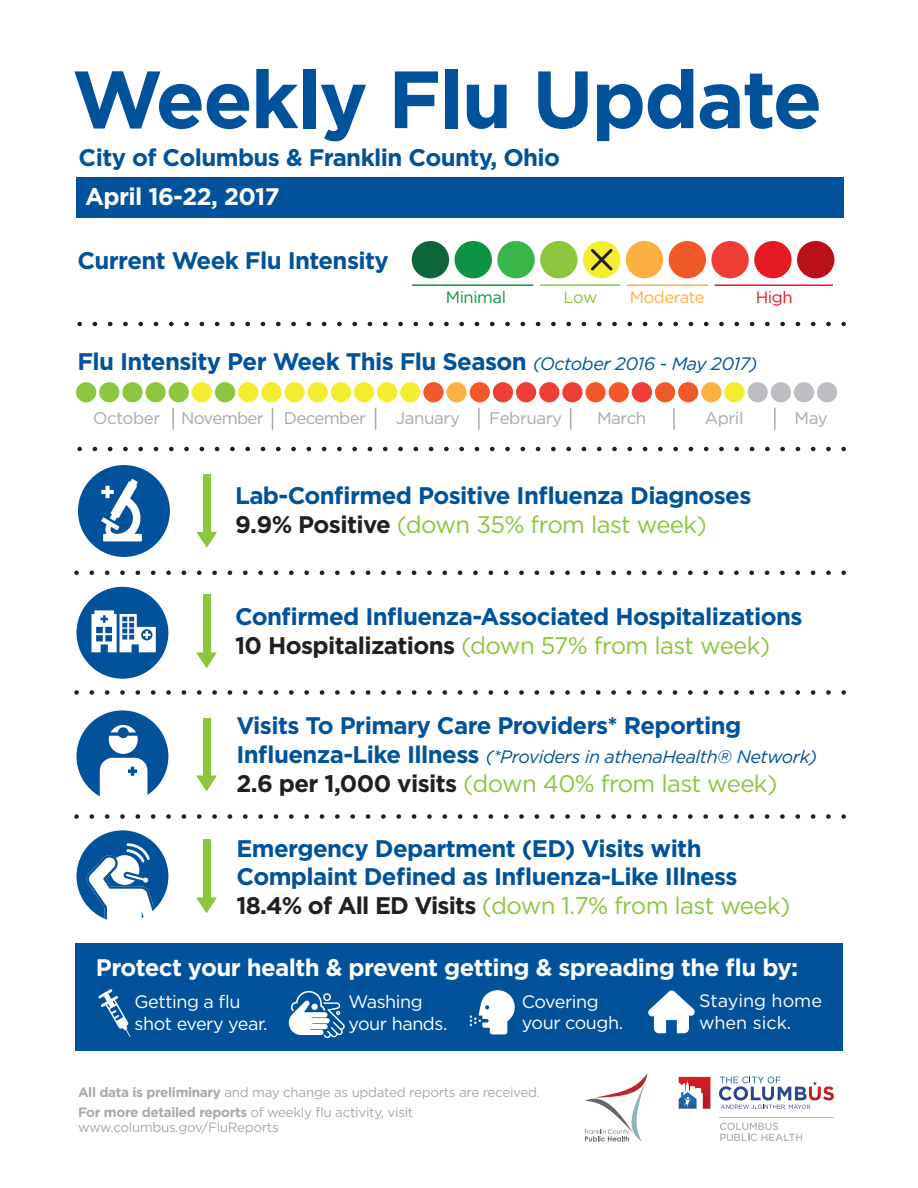
<style>
.page{position:relative;width:918px;height:1188px;background:#fff}
.page>*{position:absolute;margin:0;border:0;box-sizing:border-box;transform-origin:0 0}
.t1{font:700 81px "Gotham";letter-spacing:-.025em;color:#01529a}
.t2{font:700 24px/28.8px "Gotham";letter-spacing:-.025em;color:#01529a}
.t3{font:700 24px "Gotham";letter-spacing:-.025em;color:#fff}
.t4{font:24px "Gotham";letter-spacing:-.025em;color:#8bc63e}
.t5{font:18px/21.6px "Gotham";letter-spacing:-.025em;color:#fff}
.t6{font:italic 18px "Gotham";letter-spacing:-.025em;color:#01529a}
.t7{font:18px/21.6px "Gotham";color:#fff}
.t8{font:16.95px "Gotham";letter-spacing:-.025em;color:#a8a9ad}
.t9{font:16.5px "Gotham";letter-spacing:-.025em;color:#fbb03f}
.t10{font:16.5px "Gotham";letter-spacing:-.025em;color:#0d9344}
.t11{font:16.5px "Gotham";color:#e51a23}
.t12{font:16.5px "Gotham";color:#8bc63e}
.t13{font:13.5px/19.5px "Gotham";letter-spacing:-.025em;color:#a8a9ad}
.s1{font-weight:400;font-style:italic;font-size:18px}
.s2{color:#231f20}
.s3{font-weight:400;color:#8bc63e}
.s4{font-weight:700;font-style:normal;font-size:24px}
.s5{font-weight:700;color:#231f20}
.s6{font-weight:700}
</style>
<div class="page">
<div style="left:203px;top:718px;width:7px;height:60px;background:#8bc63e"></div>
<div style="left:76px;top:177px;width:768px;height:41px;background:#01529a"></div>
<div style="left:78px;top:465px;width:92px;height:92px;background:#01529a;border-radius:50%"></div>
<div style="left:76px;top:587px;width:92px;height:92px;background:#01529a;border-radius:50%"></div>
<div style="left:76px;top:710px;width:92px;height:92px;background:#01529a;border-radius:50%"></div>
<svg style="left:92px;top:571px;width:739px;height:4px"></svg>
<svg style="left:92px;top:690px;width:739px;height:5px"></svg>
<div style="left:76px;top:382px;width:20px;height:20px;background:#8bc63e;border-radius:50%"></div>
<div style="left:99px;top:382px;width:20px;height:20px;background:#8bc63e;border-radius:50%"></div>
<div style="left:122px;top:382px;width:21px;height:20px;background:#8bc63e;border-radius:50%"></div>
<div style="left:145px;top:382px;width:21px;height:20px;background:#8bc63e;border-radius:50%"></div>
<div style="left:169px;top:382px;width:20px;height:20px;background:#8bc63e;border-radius:50%"></div>
<div style="left:192px;top:382px;width:20px;height:20px;background:#f4ed2f;border-radius:50%"></div>
<div style="left:215px;top:382px;width:20px;height:20px;background:#8bc63e;border-radius:50%"></div>
<div style="left:238px;top:382px;width:20px;height:20px;background:#f4ed2f;border-radius:50%"></div>
<div style="left:261px;top:382px;width:20px;height:20px;background:#f4ed2f;border-radius:50%"></div>
<div style="left:284px;top:382px;width:21px;height:20px;background:#f4ed2f;border-radius:50%"></div>
<div style="left:308px;top:382px;width:20px;height:20px;background:#f4ed2f;border-radius:50%"></div>
<div style="left:331px;top:382px;width:20px;height:20px;background:#f4ed2f;border-radius:50%"></div>
<div style="left:354px;top:382px;width:20px;height:20px;background:#f4ed2f;border-radius:50%"></div>
<div style="left:377px;top:382px;width:20px;height:20px;background:#f4ed2f;border-radius:50%"></div>
<div style="left:400px;top:382px;width:20px;height:20px;background:#f4ed2f;border-radius:50%"></div>
<div style="left:423px;top:382px;width:21px;height:20px;background:#f15929;border-radius:50%"></div>
<div style="left:447px;top:382px;width:20px;height:20px;background:#fbb03f;border-radius:50%"></div>
<div style="left:470px;top:382px;width:20px;height:20px;background:#f15929;border-radius:50%"></div>
<div style="left:493px;top:382px;width:20px;height:20px;background:#ee3e35;border-radius:50%"></div>
<div style="left:516px;top:382px;width:20px;height:20px;background:#ee3e35;border-radius:50%"></div>
<div style="left:539px;top:382px;width:20px;height:20px;background:#ee3e35;border-radius:50%"></div>
<div style="left:562px;top:382px;width:21px;height:20px;background:#ee3e35;border-radius:50%"></div>
<div style="left:585px;top:382px;width:21px;height:20px;background:#f15929;border-radius:50%"></div>
<div style="left:609px;top:382px;width:20px;height:20px;background:#f15929;border-radius:50%"></div>
<div style="left:632px;top:382px;width:20px;height:20px;background:#ee3e35;border-radius:50%"></div>
<div style="left:655px;top:382px;width:20px;height:20px;background:#f15929;border-radius:50%"></div>
<div style="left:678px;top:382px;width:20px;height:20px;background:#f15929;border-radius:50%"></div>
<div style="left:701px;top:382px;width:20px;height:20px;background:#fbb03f;border-radius:50%"></div>
<div style="left:724px;top:382px;width:21px;height:20px;background:#f4ed2f;border-radius:50%"></div>
<div style="left:748px;top:382px;width:20px;height:20px;background:#bcbdc0;border-radius:50%"></div>
<div style="left:771px;top:382px;width:20px;height:20px;background:#bcbdc0;border-radius:50%"></div>
<div style="left:794px;top:382px;width:20px;height:20px;background:#bcbdc0;border-radius:50%"></div>
<div style="left:817px;top:382px;width:20px;height:20px;background:#bcbdc0;border-radius:50%"></div>
<svg style="left:375px;top:408px;width:1px;height:22px"></svg>
<hr style="left:478px;top:408px;width:2px;height:22px;background:#a8a9ad">
<svg style="left:570px;top:408px;width:1px;height:22px"></svg>
<hr style="left:673px;top:408px;width:2px;height:22px;background:#a8a9ad">
<hr style="left:774px;top:408px;width:2px;height:22px;background:#a8a9ad">
<hr style="left:172px;top:408px;width:2px;height:22px;background:#a8a9ad">
<svg style="left:272px;top:408px;width:1px;height:22px"></svg>
<div style="left:412px;top:241px;width:37px;height:37px;background:#0c6638;border-radius:50%"></div>
<div style="left:455px;top:241px;width:37px;height:37px;background:#0d9344;border-radius:50%"></div>
<div style="left:497px;top:241px;width:38px;height:37px;background:#3ab54a;border-radius:50%"></div>
<div style="left:540px;top:241px;width:38px;height:37px;background:#8bc63e;border-radius:50%"></div>
<div style="left:583px;top:241px;width:37px;height:37px;background:#f4ed2f;border-radius:50%"></div>
<div style="left:626px;top:241px;width:37px;height:37px;background:#fbb03f;border-radius:50%"></div>
<div style="left:669px;top:241px;width:37px;height:37px;background:#f15929;border-radius:50%"></div>
<div style="left:711px;top:241px;width:38px;height:37px;background:#ee3e35;border-radius:50%"></div>
<div style="left:754px;top:241px;width:38px;height:37px;background:#e51a23;border-radius:50%"></div>
<div style="left:797px;top:241px;width:37px;height:37px;background:#bb1018;border-radius:50%"></div>
<hr style="left:412px;top:284px;width:121px;height:2px;background:#0d9344">
<hr style="left:540px;top:284px;width:80px;height:2px;background:#8bc63e">
<hr style="left:627px;top:284px;width:81px;height:2px;background:#fbb03f">
<hr style="left:714px;top:284px;width:119px;height:2px;background:#e51a23">
<svg style="left:95px;top:322px;width:736px;height:4px"></svg>
<svg style="left:95px;top:447px;width:736px;height:4px"></svg>
<svg style="left:101px;top:479px;width:41px;height:62px"></svg>
<svg style="left:91px;top:610px;width:65px;height:42px"></svg>
<svg style="left:76px;top:830px;width:92px;height:90px"></svg>
<svg style="left:92px;top:725px;width:739px;height:94px"></svg>
<div style="left:75px;top:944px;width:768px;height:107px;background:#01529a"></div>
<svg style="left:98px;top:989px;width:32px;height:48px"></svg>
<svg style="left:288px;top:991px;width:57px;height:48px"></svg>
<svg style="left:470px;top:990px;width:45px;height:44px"></svg>
<svg style="left:648px;top:990px;width:47px;height:43px"></svg>
<svg style="left:585px;top:1073px;width:62px;height:69px"></svg>
<hr style="left:720px;top:1117px;width:114px;height:1px;background:#b2b7bb">
<svg style="left:679px;top:1077px;width:31px;height:32px"></svg>
<svg style="left:720px;top:1123px;width:82px;height:18px"></svg>
<svg style="left:719px;top:1077px;width:115px;height:33px"></svg>
<svg style="left:196px;top:532px;width:21px;height:16px"></svg>
<div style="left:203px;top:474px;width:7px;height:61px;background:#8bc63e"></div>
<svg style="left:196px;top:652px;width:21px;height:16px"></svg>
<div style="left:203px;top:595px;width:7px;height:60px;background:#8bc63e"></div>
<svg style="left:196px;top:897px;width:21px;height:16px"></svg>
<div style="left:203px;top:840px;width:7px;height:60px;background:#8bc63e"></div>
<svg style="left:588px;top:246px;width:27px;height:27px"></svg>
<h1 class="t1" style="left:72px;top:46px;width:752px">Weekly Flu Update</h1>
<p class="t2" style="left:79px;top:143px;width:483px">City of Columbus &amp; Franklin County, Ohio</p>
<p class="t3" style="left:85px;top:180px;width:196px">April 16-22, 2017</p>
<p class="t2" style="left:77px;top:246px;width:313px">Current Week Flu Intensity</p>
<p class="t10" style="left:446px;top:287px;width:62px">Minimal</p>
<p class="t12" style="left:564px;top:287px;width:35px">Low</p>
<p class="t9" style="left:630px;top:287px;width:76px">Moderate</p>
<p class="t11" style="left:756px;top:287px;width:38px">High</p>
<p class="t2" style="left:77px;top:347px;width:682px">Flu Intensity Per Week This Flu Season <span class="s1">(October 2016 - May 2017)</span></p>
<p class="t8" style="left:93px;top:407px;width:274px">October November December</p>
<p class="t8" style="left:396px;top:407px;width:66px">January</p>
<p class="t8" style="left:489px;top:407px;width:75px">February</p>
<p class="t8" style="left:597px;top:407px;width:51px">March</p>
<p class="t8" style="left:705px;top:407px;width:40px">April</p>
<p class="t8" style="left:795px;top:407px;width:35px">May</p>
<p class="t2" style="left:235px;top:481px;width:518px">Lab-Confirmed Positive Influenza Diagnoses<br><span class="s2">9.9% Positive</span> <span class="s3">(down 35% from last week)</span></p>
<p class="t2" style="left:235px;top:602px;width:569px">Confirmed Influenza-Associated Hospitalizations<br><span class="s2">10 Hospitalizations</span> <span class="s3">(down 57% from last week)</span></p>
<p class="t2" style="left:236px;top:711px;width:507px">Visits To Primary Care Providers* Reporting</p>
<p class="t6" style="left:236px;top:745px;width:582px"><span class="s4">Influenza-Like Illness</span> (*Providers in athenaHealth® Network)</p>
<p class="t4" style="left:236px;top:768px;width:543px"><span class="s5">2.6 per 1,000 visits</span> (down 40% from last week)</p>
<p class="t2" style="left:237px;top:834px;width:556px">Emergency Department (ED) Visits with<br>Complaint Defined as Influenza-Like Illness<br><span class="s2">18.4% of All ED Visits</span> <span class="s3">(down 1.7% from last week)</span></p>
<p class="t3" style="left:96px;top:952px;width:704px">Protect your health &amp; prevent getting &amp; spreading the flu by:</p>
<p class="t5" style="left:135px;top:990px;width:135px">Getting a flu shot every year.</p>
<p class="t5" style="left:348px;top:990px;width:100px">Washing your hands.</p>
<p class="t5" style="left:522px;top:990px;width:103px">Covering your cough.</p>
<p class="t7" style="left:699px;top:990px;width:125px">Staying home when sick.</p>
<p class="t13" style="left:78px;top:1083px;width:464px"><span class="s6">All data is preliminary</span> and may change as updated reports are received.<br><span class="s6">For more detailed reports</span> of weekly flu activity, visit</p>
<p class="t13" style="left:78px;top:1117px;width:202px">www.columbus.gov/FluReports</p>
</div>
